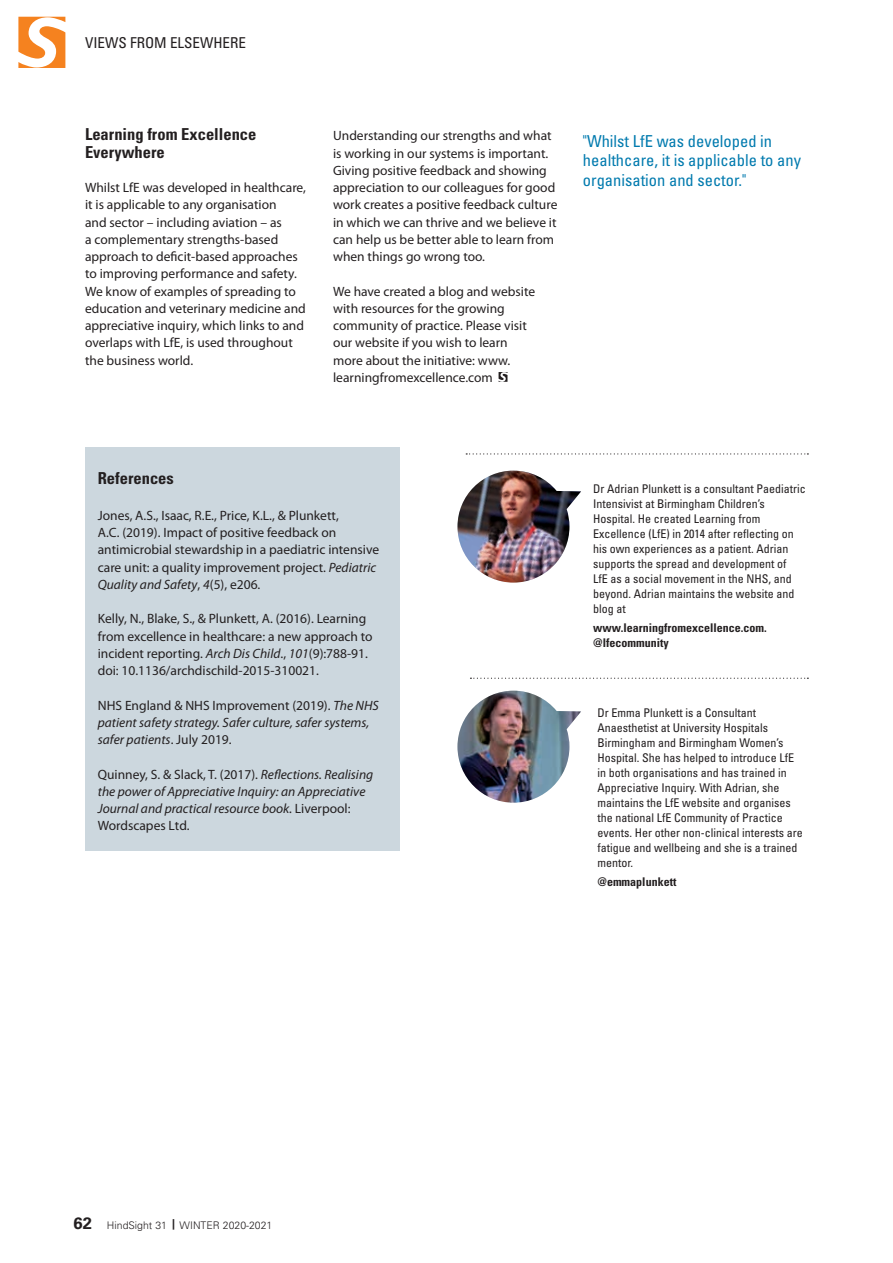
<style>
.page{position:relative;width:893px;height:1263px;background:#fff}
.page>*{position:absolute;margin:0;border:0;box-sizing:border-box;transform-origin:0 0}
.t1{font:condensed 16.5px/19.5px "Univers LT Std";color:#007aae}
.t2{font:700 condensed 16.5px/18px "Univers LT Std";color:#231f20}
.t3{font:condensed 15px "Univers LT Std";color:#231f20}
.t4{font:13.5px/17.2px "Myriad Pro";color:#231f20}
.t5{font:italic 13.5px/17.2px "Myriad Pro";color:#231f20}
.t6{font:condensed 12px/15px "Univers LT Std";color:#231f20}
.t7{font:700 condensed 12px/15px "Univers LT Std";color:#231f20}
.t8{font:300 10.5px "Univers LT Std";color:#231f20}
.s1{font-style:italic}
.s2{font-style:normal}
.s3{font-weight:700;font-size:16.5px}
.s4{font-weight:700}
</style>
<div class="page">
<svg style="left:499px;top:372px;width:8px;height:10px"></svg>
<div style="left:85px;top:447px;width:315px;height:404px;background:#ccd7de"></div>
<svg style="left:466px;top:453px;width:342px;height:1px"></svg>
<img style="left:457px;top:471px;width:124px;height:112px">
<img style="left:457px;top:691px;width:124px;height:112px">
<svg style="left:470px;top:678px;width:338px;height:1px"></svg>
<svg style="left:18px;top:17px;width:47px;height:51px"></svg>
<p class="t3" style="left:85px;top:33px;width:18px">Views</p>
<p class="t3" style="left:130px;top:33px;width:10px">from</p>
<p class="t3" style="left:170px;top:33px;width:17px">Elsewhere</p>
<p class="t2" style="left:85px;top:125px;width:173px">Learning from Excellence<br>Everywhere</p>
<p class="t4" style="left:85px;top:179px;width:222px">Whilst LfE was developed in healthcare, it is applicable to any organisation<br>and sector – including aviation – as<br>a complementary strengths-based approach to deficit-based approaches to improving performance and safety.<br>We know of examples of spreading to education and veterinary medicine and appreciative inquiry, which links to and overlaps with LfE, is used throughout the business world.</p>
<p class="t4" style="left:333px;top:127px;width:226px">Understanding our strengths and what is working in our systems is important.<br>Giving positive feedback and showing appreciation to our colleagues for good work creates a positive feedback culture in which we can thrive and we believe it can help us be better able to learn from when things go wrong too.</p>
<p class="t4" style="left:333px;top:283px;width:204px">We have created a blog and website with resources for the growing community of practice. Please visit our website if you wish to learn more about the initiative: www. learningfromexcellence.com</p>
<p class="t1" style="left:583px;top:131px;width:220px">"Whilst LfE was developed in healthcare, it is applicable to any organisation and sector."</p>
<p class="t2" style="left:98px;top:469px;width:78px">References</p>
<p class="t4" style="left:98px;top:507px;width:283px">Jones, A.S., Isaac, R.E., Price, K.L., &amp; Plunkett,<br>A.C. (2019). Impact of positive feedback on antimicrobial stewardship in a paediatric intensive care unit: a quality improvement project. <span class="s1">Pediatric Quality and Safety</span>, <span class="s1">4</span>(5), e206.</p>
<p class="t4" style="left:98px;top:610px;width:276px">Kelly, N., Blake, S., &amp; Plunkett, A. (2016). Learning from excellence in healthcare: a new approach to incident reporting. <span class="s1">Arch Dis Child</span>., <span class="s1">101</span>(9):788-91. doi: 10.1136/archdischild-2015-310021.</p>
<p class="t5" style="left:98px;top:697px;width:283px"><span class="s2">NHS England &amp; NHS Improvement (2019).</span> The NHS patient safety strategy. Safer culture, safer systems, safer patients<span class="s2">. July 2019.</span></p>
<p class="t5" style="left:98px;top:766px;width:277px"><span class="s2">Quinney, S. &amp; Slack, T. (2017).</span> Reflections. Realising the power of Appreciative Inquiry: an Appreciative Journal and practical resource book. <span class="s2">Liverpool:<br>Wordscapes Ltd.</span></p>
<p class="t6" style="left:593px;top:481px;width:214px">Dr Adrian Plunkett is a consultant Paediatric Intensivist at Birmingham Children’s Hospital. He created Learning from Excellence (LfE) in 2014 after reflecting on his own experiences as a patient. Adrian supports the spread and development of<br>LfE as a social movement in the NHS, and beyond. Adrian maintains the website and blog at</p>
<p class="t7" style="left:593px;top:620px;width:175px">www.learningfromexcellence.com. @lfecommunity</p>
<p class="t6" style="left:597px;top:705px;width:207px">Dr Emma Plunkett is a Consultant Anaesthetist at University Hospitals Birmingham and Birmingham Women’s Hospital. She has helped to introduce LfE in both organisations and has trained in Appreciative Inquiry. With Adrian, she maintains the LfE website and organises the national LfE Community of Practice events. Her other non-clinical interests are fatigue and wellbeing and she is a trained mentor.</p>
<p class="t7" style="left:597px;top:874px;width:80px">@emmaplunkett</p>
<p class="t8" style="left:74px;top:1219px;width:200px"><span class="s3">62</span> HindSight 31 <span class="s4">|</span> WINTER 2020-2021</p>
</div>
